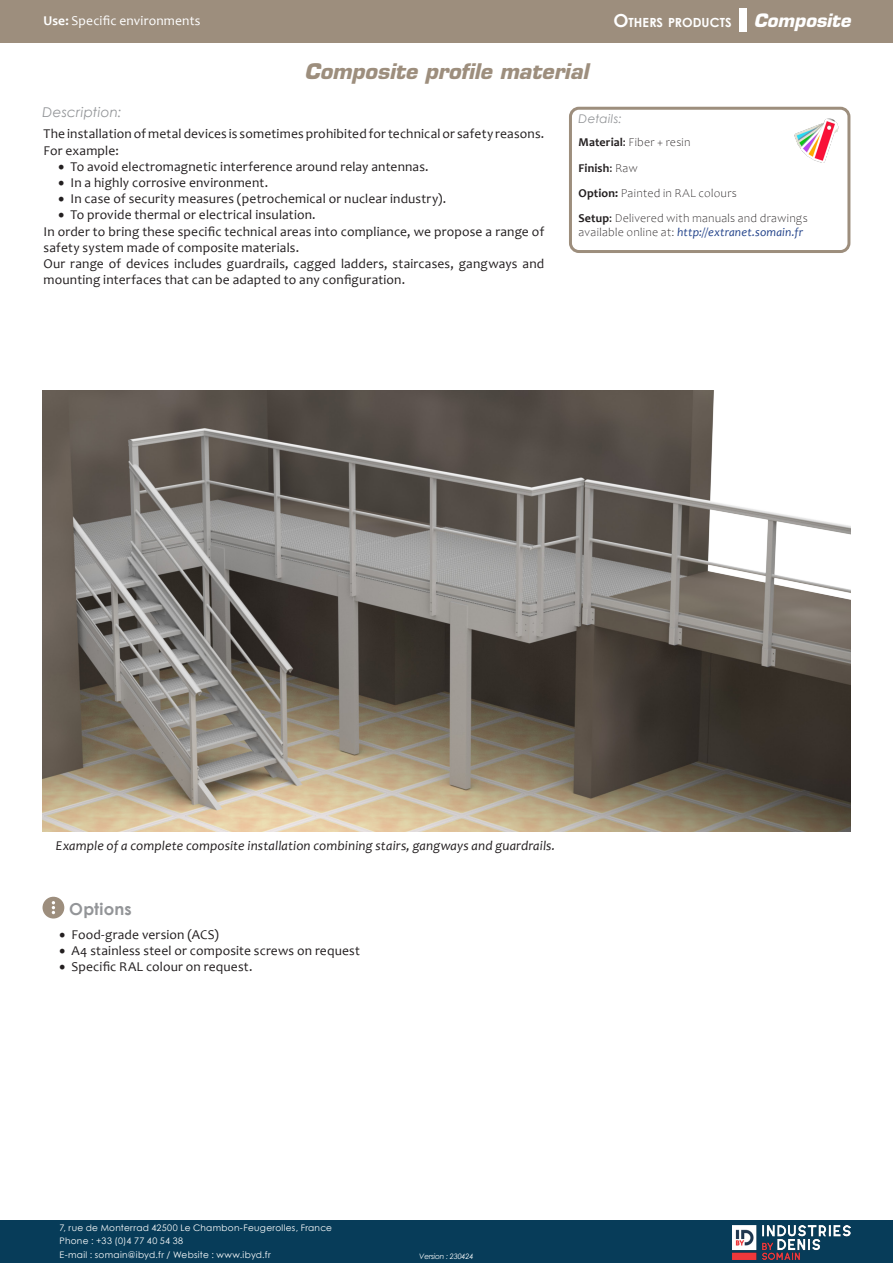
<style>
.page{position:relative;width:893px;height:1263px;background:#fff}
.page>*{position:absolute;margin:0;border:0;box-sizing:border-box;transform-origin:0 0}
.t1{font:italic 700 21px "Eurostile LT Std";color:#9d8e7d}
.t2{font:700 16.5px "Century Gothic";letter-spacing:.01em;color:#939598}
.t3{font:13.5px/16.2px "Candara";letter-spacing:.01em;color:#231f20}
.t4{font:italic 13.5px "Candara";letter-spacing:.01em;color:#231f20}
.t5{font:13.5px "Candara";letter-spacing:.01em;color:#fff}
.t6{font:italic 13.5px "Century Gothic";letter-spacing:.015em;color:#939598}
.t7{font:700 12.6px "Century Gothic";letter-spacing:.005em;color:#fff}
.t8{font:300 12px/25.2px "Candara";letter-spacing:.02em;color:#231f20}
.t9{font:italic 12px "Candara";letter-spacing:.015em;color:#21428a}
.t10{font:italic 12px "Century Gothic";letter-spacing:.025em;color:#939598}
.t11{font:9px/13.5px "Century Gothic";letter-spacing:.03em;color:#fff}
.t12{font:italic 7.5px "Century Gothic";letter-spacing:-.025em;color:#fff}
.s1{font-weight:700}
.s2{font-size:18px}
.s3{font-family:"Eurostile LT Std";font-style:italic;font-size:18px}
.s4{font-weight:400}
.s5{font-weight:300;font-style:normal;color:#231f20}
.s6{font-family:"Minion Pro";font-size:18px}
</style>
<div class="page">
<div style="left:0;top:0;width:893px;height:43px;background:#9d8e7d"></div>
<div style="left:739px;top:9px;width:8px;height:23px;background:#fff"></div>
<div style="left:569px;top:107px;width:281px;height:146px;border:3px solid #9d8e7d;border-radius:9px"></div>
<img style="left:794px;top:118px;width:45px;height:45px">
<div style="left:0;top:1220px;width:893px;height:43px;background:#073c59"></div>
<img style="left:733px;top:1225px;width:117px;height:34px">
<img style="left:43px;top:390px;width:807px;height:441px">
<div style="left:43px;top:897px;width:21px;height:21px;background:#9d8e7d;border-radius:50%"></div>
<svg style="left:52px;top:901px;width:3px;height:13px"></svg>
<p class="t5" style="left:44px;top:12px;width:159px"><span class="s1">Use:</span> Specific environments</p>
<p class="t7" style="left:613px;top:13px;width:239px"><span class="s2">O</span>THERS PRODUCTS <span class="s3">Composite</span></p>
<p class="t1" style="left:305px;top:59px;width:285px">Composite profile material</p>
<p class="t6" style="left:43px;top:103px;width:81px">Description:</p>
<p class="t10" style="left:578px;top:111px;width:45px">Details:</p>
<p class="t8" style="left:578px;top:130px;width:231px"><span class="s1">Material</span><span class="s4">:</span> Fiber + resin<br><span class="s1">Finish</span><span class="s4">:</span> Raw<br><span class="s1">Option:</span> Painted in RAL colours<br><span class="s1">Setup</span><span class="s4">:</span> Delivered with manuals and drawings</p>
<p class="t9" style="left:578px;top:225px;width:226px"><span class="s5">available online at:</span> http://extranet.somain.fr</p>
<p class="t3" style="left:44px;top:126px;width:502px">The installation of metal devices is sometimes prohibited for technical or safety reasons.</p>
<p class="t3" style="left:44px;top:142px;width:77px">For example:</p>
<p class="t3" style="left:58px;top:158px;width:372px"><span class="s6">•</span> To avoid electromagnetic interference around relay antennas.</p>
<p class="t3" style="left:58px;top:174px;width:212px"><span class="s6">•</span> In a highly corrosive environment.</p>
<p class="t3" style="left:58px;top:191px;width:390px"><span class="s6">•</span> In case of security measures (petrochemical or nuclear industry).</p>
<p class="t3" style="left:58px;top:207px;width:259px"><span class="s6">•</span> To provide thermal or electrical insulation.</p>
<p class="t3" style="left:44px;top:223px;width:502px">In order to bring these specific technical areas into compliance, we propose a range of safety system made of composite materials.</p>
<p class="t3" style="left:44px;top:255px;width:502px">Our range of devices includes guardrails, cagged ladders, staircases, gangways and mounting interfaces that can be adapted to any configuration.</p>
<p class="t4" style="left:56px;top:837px;width:501px">Example of a complete composite installation combining stairs, gangways and guardrails.</p>
<p class="t2" style="left:69px;top:897px;width:64px">Options</p>
<p class="t3" style="left:59px;top:926px;width:162px"><span class="s6">•</span> Food-grade version (ACS)</p>
<p class="t3" style="left:59px;top:942px;width:303px"><span class="s6">•</span> A4 stainless steel or composite screws on request</p>
<p class="t3" style="left:59px;top:959px;width:195px"><span class="s6">•</span> Specific RAL colour on request.</p>
<p class="t11" style="left:60px;top:1221px;width:274px">7, rue de Monterrad 42500 Le Chambon-Feugerolles, France<br>Phone : +33 (0)4 77 40 54 38<br>E-mail : somain@ibyd.fr / Website : www.ibyd.fr</p>
<p class="t12" style="left:419px;top:1250px;width:56px">Version : 230424</p>
</div>
